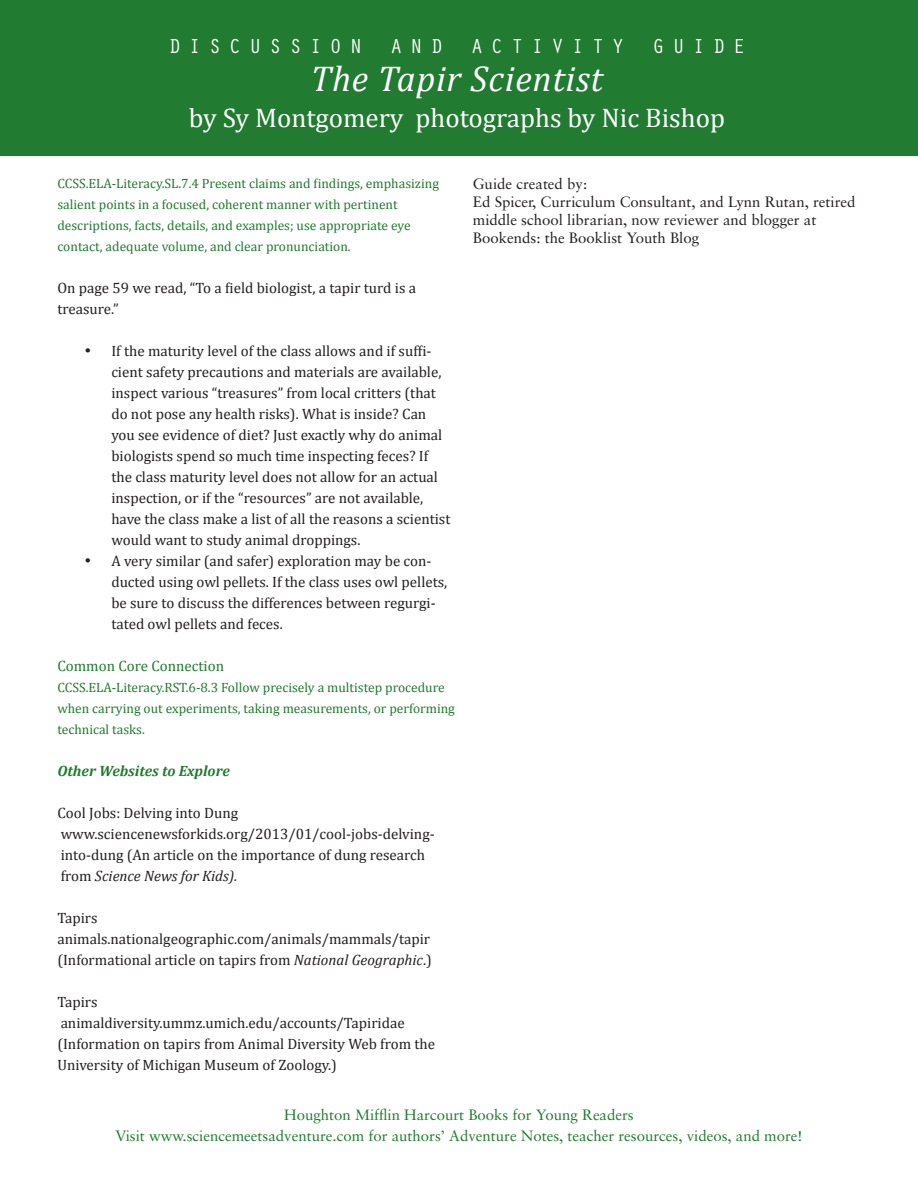
<style>
.page{position:relative;width:918px;height:1188px;background:#fff}
.page>*{position:absolute;margin:0;border:0;box-sizing:border-box;transform-origin:0 0}
.t1{font:italic 36px "Cambria";letter-spacing:.02em;color:#fff}
.t2{font:27px "Cambria";color:#fff}
.t3{font:21px "Orator Std";letter-spacing:.36em;color:#fff}
.t4{font:15px/21px "Cambria";color:#231f20}
.t5{font:15px/18px "Sabon";color:#231f20}
.t6{font:15px/21px "Sabon";color:#217b31;text-align:center}
.t7{font:italic 700 15px "Cambria";color:#217b31}
.t8{font:15px "Cambria";color:#217b31}
.t9{font:13.5px/21px "Cambria";color:#217b31}
.s1{font-style:italic}
</style>
<div class="page">
<div style="left:0;top:0;width:918px;height:155px;background:#217b31"></div>
<h3 class="t3" style="left:168px;top:31px;width:196px">D ISCUSSION</h3>
<h3 class="t3" style="left:390px;top:31px;width:54px">AND</h3>
<h3 class="t3" style="left:471px;top:31px;width:155px">ACTIVITY</h3>
<h3 class="t3" style="left:652px;top:31px;width:95px">G UIDE</h3>
<h1 class="t1" style="left:311px;top:53px;width:294px">The Tapir Scientist</h1>
<h2 class="t2" style="left:189px;top:102px;width:538px">by Sy Montgomery photographs by Nic Bishop</h2>
<p class="t9" style="left:57px;top:172px;width:383px">CCSS.ELA-Literacy.SL.7.4 Present claims and findings, emphasizing salient points in a focused, coherent manner with pertinent descriptions, facts, details, and examples; use appropriate eye contact, adequate volume, and clear pronunciation.</p>
<p class="t4" style="left:57px;top:277px;width:360px">On page 59 we read, “To a field biologist, a tapir turd is a treasure.”</p>
<p class="t4" style="left:111px;top:340px;width:341px;text-indent:-27px">• If the maturity level of the class allows and if suffi&shy;cient safety precautions and materials are available, inspect various “treasures” from local critters (that do not pose any health risks). What is inside? Can you see evidence of diet? Just exactly why do animal biologists spend so much time inspecting feces? If the class maturity level does not allow for an actual inspection, or if the “resources” are not available, have the class make a list of all the reasons a scientist would want to study animal droppings.</p>
<p class="t4" style="left:111px;top:550px;width:337px;text-indent:-27px">• A very similar (and safer) exploration may be con&shy;ducted using owl pellets. If the class uses owl pellets, be sure to discuss the differences between regurgi&shy;tated owl pellets and feces.</p>
<p class="t8" style="left:57px;top:657px;width:168px">Common Core Connection</p>
<p class="t9" style="left:57px;top:676px;width:399px">CCSS.ELA-Literacy.RST.6-8.3 Follow precisely a multistep procedure when carrying out experiments, taking measurements, or performing technical tasks.</p>
<p class="t7" style="left:57px;top:760px;width:174px">Other Websites to Explore</p>
<p class="t4" style="left:57px;top:802px;width:379px">Cool Jobs: Delving into Dung www.sciencenewsforkids.org/2013/01/cool-jobs-delving&shy;into-dung (An article on the importance of dung research from <span class="s1">Science News for Kids).</span></p>
<p class="t4" style="left:57px;top:907px;width:376px">Tapirs animals.nationalgeographic.com/animals/mammals/tapir (Informational article on tapirs from <span class="s1">National Geographic</span>.)</p>
<p class="t4" style="left:57px;top:991px;width:379px">Tapirs animaldiversity.ummz.umich.edu/accounts/Tapiridae (Information on tapirs from Animal Diversity Web from the University of Michigan Museum of Zoology.)</p>
<p class="t5" style="left:473px;top:174px;width:384px">Guide created by:<br>Ed Spicer, Curriculum Consultant, and Lynn Rutan, retired middle school librarian, now reviewer and blogger at Bookends: the Booklist Youth Blog</p>
<p class="t6" style="left:115px;top:1104px;width:689px">Houghton Mifflin Harcourt Books for Young Readers<br>Visit www.sciencemeetsadventure.com for authors’ Adventure Notes, teacher resources, videos, and more!</p>
</div>
